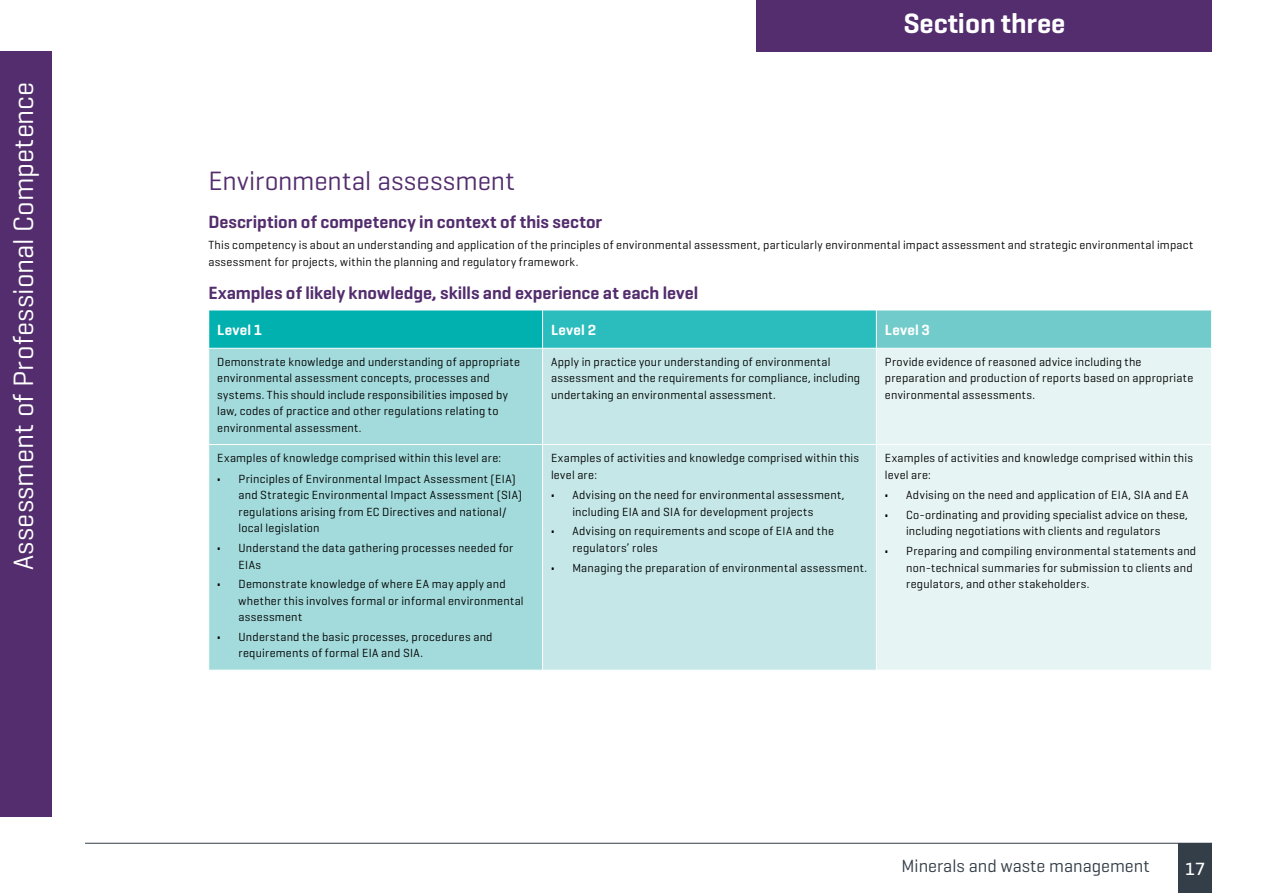
<style>
.page{position:relative;width:1263px;height:893px;background:#fff}
.page>*{position:absolute;margin:0;border:0;box-sizing:border-box;transform-origin:0 0}
.t1{font:28.5px "Geogrotesque";letter-spacing:.01em;color:#fff}
.t2{font:600 28.5px "Geogrotesque";letter-spacing:-.005em;color:#fff}
.t3{font:27px "Geogrotesque";letter-spacing:.005em;color:#532d6d}
.t4{font:600 18px "Geogrotesque";color:#532d6d}
.t5{font:18px "Geogrotesque";color:#333e48}
.t6{font:500 18px "Geogrotesque";color:#fff}
.t7{font:600 15px "Geogrotesque";letter-spacing:.015em;color:#fff}
.t8{font:12px/16.5px "Geogrotesque";letter-spacing:.02em;color:#000}
.s1{font-weight:700}
</style>
<div class="page">
<div style="left:1178px;top:843px;width:34px;height:50px;background:#333e48"></div>
<hr style="left:85px;top:843px;width:1127px;height:1px;background:#333e48">
<div style="left:0;top:51px;width:51px;height:765px;background:#532d6d"></div>
<div style="left:757px;top:0;width:455px;height:51px;background:#532d6d"></div>
<div style="left:209px;top:310px;width:334px;height:38px;background:#00b1b0"></div>
<div style="left:543px;top:310px;width:333px;height:38px;background:#2bbdbd"></div>
<div style="left:876px;top:310px;width:335px;height:38px;background:#72cbcb"></div>
<div style="left:209px;top:349px;width:333px;height:321px;background:#a3dadb"></div>
<div style="left:543px;top:349px;width:333px;height:321px;background:#c5e7e7"></div>
<div style="left:877px;top:349px;width:334px;height:321px;background:#e6f4f3"></div>
<hr style="left:208px;top:310px;width:335px;height:1px;background:#fff">
<hr style="left:543px;top:310px;width:333px;height:1px;background:#fff">
<hr style="left:542px;top:310px;width:1px;height:38px;background:#fff">
<hr style="left:876px;top:310px;width:336px;height:1px;background:#fff">
<hr style="left:876px;top:310px;width:1px;height:38px;background:#fff">
<hr style="left:208px;top:444px;width:335px;height:1px;background:#fff">
<hr style="left:543px;top:444px;width:333px;height:1px;background:#fff">
<hr style="left:876px;top:444px;width:336px;height:1px;background:#fff">
<h1 class="t1" style="left:6px;top:570px;width:490px;rotate:-90deg">Assessment of Professional Competence</h1>
<h1 class="t2" style="left:903px;top:6px;width:164px">Section three</h1>
<h2 class="t3" style="left:208px;top:164px;width:308px">Environmental assessment</h2>
<h3 class="t4" style="left:208px;top:211px;width:395px">Description of competency in context of this sector</h3>
<p class="t8" style="left:208px;top:236px;width:986px">This competency is about an understanding and application of the principles of environmental assessment, particularly environmental impact assessment and strategic environmental impact assessment for projects, within the planning and regulatory framework.</p>
<h3 class="t4" style="left:208px;top:282px;width:491px">Examples of likely knowledge, skills and experience at each level</h3>
<p class="t7" style="left:217px;top:320px;width:47px">Level 1</p>
<p class="t7" style="left:551px;top:320px;width:47px">Level 2</p>
<p class="t7" style="left:885px;top:320px;width:47px">Level 3</p>
<p class="t8" style="left:217px;top:353px;width:304px">Demonstrate knowledge and understanding of appropriate environmental assessment concepts, processes and systems. This should include responsibilities imposed by law, codes of practice and other regulations relating to environmental assessment.</p>
<p class="t8" style="left:551px;top:353px;width:311px">Apply in practice your understanding of environmental assessment and the requirements for compliance, including undertaking an environmental assessment.</p>
<p class="t8" style="left:885px;top:353px;width:310px">Provide evidence of reasoned advice including the preparation and production of reports based on appropriate environmental assessments.</p>
<p class="t8" style="left:217px;top:449px;width:285px">Examples of knowledge comprised within this level are:</p>
<p class="t8" style="left:238px;top:470px;width:285px;text-indent:-21px"><span class="s1">•</span> Principles of Environmental Impact Assessment (EIA) and Strategic Environmental Impact Assessment (SIA) regulations arising from EC Directives and national/ local legislation</p>
<p class="t8" style="left:238px;top:539px;width:276px;text-indent:-21px"><span class="s1">•</span> Understand the data gathering processes needed for<br>EIAs</p>
<p class="t8" style="left:238px;top:575px;width:287px;text-indent:-21px"><span class="s1">•</span> Demonstrate knowledge of where EA may apply and whether this involves formal or informal environmental assessment</p>
<p class="t8" style="left:238px;top:628px;width:256px;text-indent:-21px"><span class="s1">•</span> Understand the basic processes, procedures and requirements of formal EIA and SIA.</p>
<p class="t8" style="left:551px;top:449px;width:309px">Examples of activities and knowledge comprised within this level are:</p>
<p class="t8" style="left:572px;top:487px;width:274px;text-indent:-21px"><span class="s1">•</span> Advising on the need for environmental assessment, including EIA and SIA for development projects</p>
<p class="t8" style="left:572px;top:523px;width:263px;text-indent:-21px"><span class="s1">•</span> Advising on requirements and scope of EIA and the regulators’ roles</p>
<p class="t8" style="left:551px;top:559px;width:318px"><span class="s1">•</span> Managing the preparation of environmental assessment.</p>
<p class="t8" style="left:885px;top:449px;width:309px">Examples of activities and knowledge comprised within this level are:</p>
<p class="t8" style="left:885px;top:487px;width:305px"><span class="s1">•</span> Advising on the need and application of EIA, SIA and EA</p>
<p class="t8" style="left:885px;top:506px;width:305px;text-align:center"><span class="s1">•</span> Co-ordinating and providing specialist advice on these, including negotiations with clients and regulators</p>
<p class="t8" style="left:906px;top:542px;width:292px;text-indent:-21px"><span class="s1">•</span> Preparing and compiling environmental statements and non-technical summaries for submission to clients and regulators, and other stakeholders.</p>
<h3 class="t5" style="left:901px;top:854px;width:250px">Minerals and waste management</h3>
<h3 class="t6" style="left:1185px;top:857px;width:21px">17</h3>
</div>
